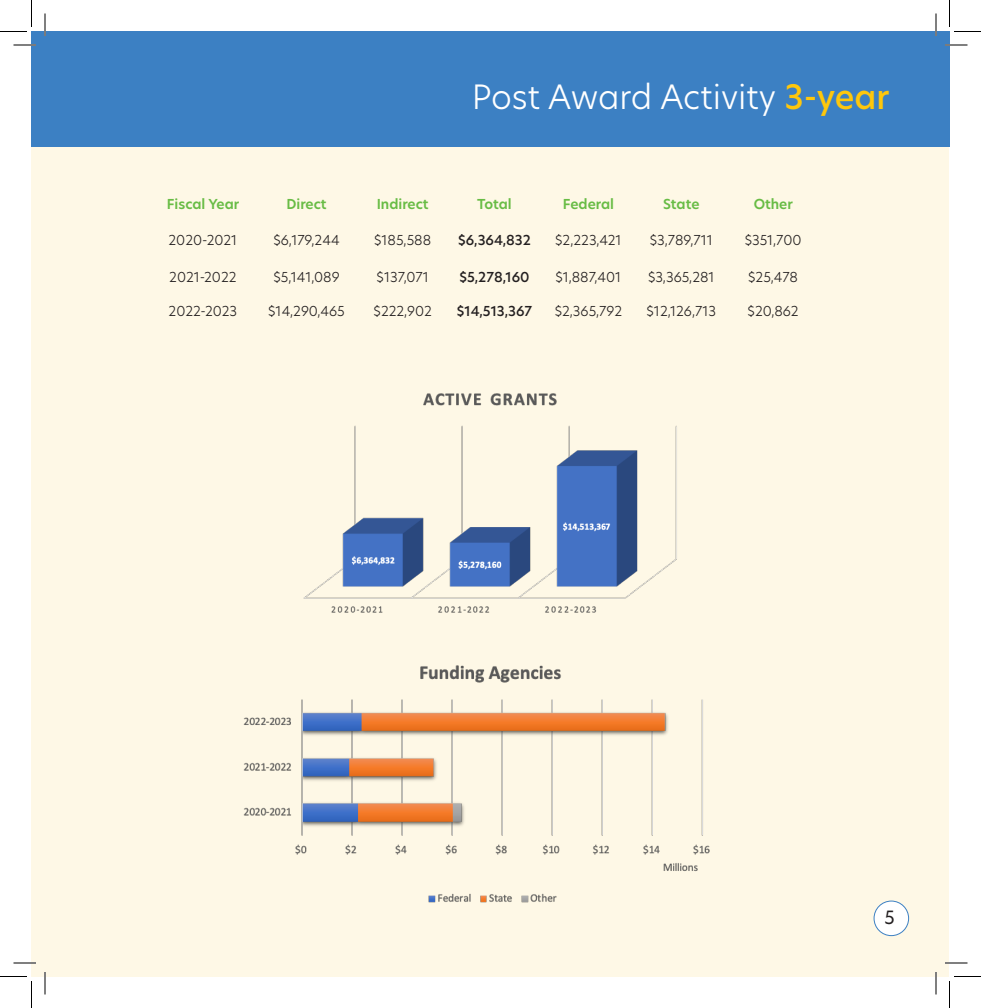
<style>
.page{position:relative;width:981px;height:1008px;background:#fff}
.page>*{position:absolute;margin:0;border:0;box-sizing:border-box;transform-origin:0 0}
.t1{font:300 33px "New Hero";color:#fff}
.right_indent{font:18px "New Hero";color:#231f20}
.t2{font:300 13.5px "New Hero";color:#231f20}
.t3{font:600 13.5px "New Hero";color:#68bc45}
.t4{font:500 13.5px "New Hero";color:#231f20}
.s1{font-weight:500;color:#fec70c}
</style>
<div class="page">
<div style="left:32px;top:140px;width:918px;height:836px;background:#fef8e6"></div>
<img style="left:303px;top:393px;width:374px;height:220px">
<img style="left:243px;top:665px;width:467px;height:238px">
<div style="left:32px;top:32px;width:15px;height:115px;background:#3c80c3"></div>
<div style="left:47px;top:32px;width:903px;height:115px;background:#3c80c3"></div>
<div style="left:874px;top:901px;width:35px;height:35px;background:#fff;border-radius:50%"></div>
<div style="left:874px;top:901px;width:35px;height:35px;border:1px solid #3c80c3;border-radius:50%"></div>
<hr style="left:14px;top:44px;width:22px;height:2px;background:#fff">
<hr style="left:945px;top:44px;width:23px;height:2px;background:#fff">
<hr style="left:14px;top:962px;width:22px;height:2px;background:#fff">
<hr style="left:945px;top:962px;width:23px;height:2px;background:#fff">
<hr style="left:44px;top:14px;width:2px;height:22px;background:#fff">
<hr style="left:44px;top:972px;width:2px;height:22px;background:#fff">
<hr style="left:935px;top:14px;width:2px;height:22px;background:#fff">
<hr style="left:935px;top:972px;width:2px;height:22px;background:#fff">
<svg style="left:14px;top:45px;width:22px;height:1px"></svg>
<svg style="left:945px;top:45px;width:23px;height:1px"></svg>
<svg style="left:14px;top:963px;width:22px;height:1px"></svg>
<svg style="left:945px;top:963px;width:23px;height:1px"></svg>
<svg style="left:45px;top:14px;width:1px;height:22px"></svg>
<svg style="left:45px;top:972px;width:1px;height:22px"></svg>
<svg style="left:936px;top:14px;width:1px;height:22px"></svg>
<svg style="left:936px;top:972px;width:1px;height:22px"></svg>
<svg style="left:0;top:0;width:32px;height:32px"></svg>
<svg style="left:0;top:976px;width:32px;height:32px"></svg>
<svg style="left:949px;top:0;width:32px;height:32px"></svg>
<svg style="left:949px;top:976px;width:32px;height:32px"></svg>
<p class="t1" style="left:472px;top:74px;width:419px">Post Award Activity <span class="s1">3-year</span></p>
<p class="t3" style="left:167px;top:195px;width:74px">Fiscal Year</p>
<p class="t3" style="left:286px;top:195px;width:42px">Direct</p>
<p class="t3" style="left:377px;top:195px;width:53px">Indirect</p>
<p class="t3" style="left:477px;top:195px;width:36px">Total</p>
<p class="t3" style="left:563px;top:195px;width:53px">Federal</p>
<p class="t3" style="left:663px;top:195px;width:38px">State</p>
<p class="t3" style="left:754px;top:195px;width:41px">Other</p>
<p class="t2" style="left:169px;top:231px;width:70px">2020-2021</p>
<p class="t2" style="left:273px;top:231px;width:68px">$6,179,244</p>
<p class="t2" style="left:374px;top:231px;width:59px">$185,588</p>
<p class="t4" style="left:458px;top:231px;width:74px">$6,364,832</p>
<p class="t2" style="left:555px;top:231px;width:68px">$2,223,421</p>
<p class="t2" style="left:650px;top:231px;width:64px">$3,789,711</p>
<p class="t2" style="left:745px;top:231px;width:58px">$351,700</p>
<p class="t2" style="left:169px;top:267px;width:69px">2021-2022</p>
<p class="t2" style="left:274px;top:267px;width:68px">$5,141,089</p>
<p class="t2" style="left:377px;top:267px;width:54px">$137,071</p>
<p class="t4" style="left:460px;top:267px;width:71px">$5,278,160</p>
<p class="t2" style="left:556px;top:267px;width:67px">$1,887,401</p>
<p class="t2" style="left:648px;top:267px;width:68px">$3,365,281</p>
<p class="t2" style="left:748px;top:267px;width:51px">$25,478</p>
<p class="t2" style="left:169px;top:302px;width:70px">2022-2023</p>
<p class="t2" style="left:268px;top:302px;width:78px">$14,290,465</p>
<p class="t2" style="left:374px;top:302px;width:60px">$222,902</p>
<p class="t4" style="left:457px;top:302px;width:77px">$14,513,367</p>
<p class="t2" style="left:555px;top:302px;width:69px">$2,365,792</p>
<p class="t2" style="left:647px;top:302px;width:71px">$12,126,713</p>
<p class="t2" style="left:748px;top:302px;width:53px">$20,862</p>
<p class="right_indent" style="left:885px;top:905px;width:12px">5</p>
</div>
